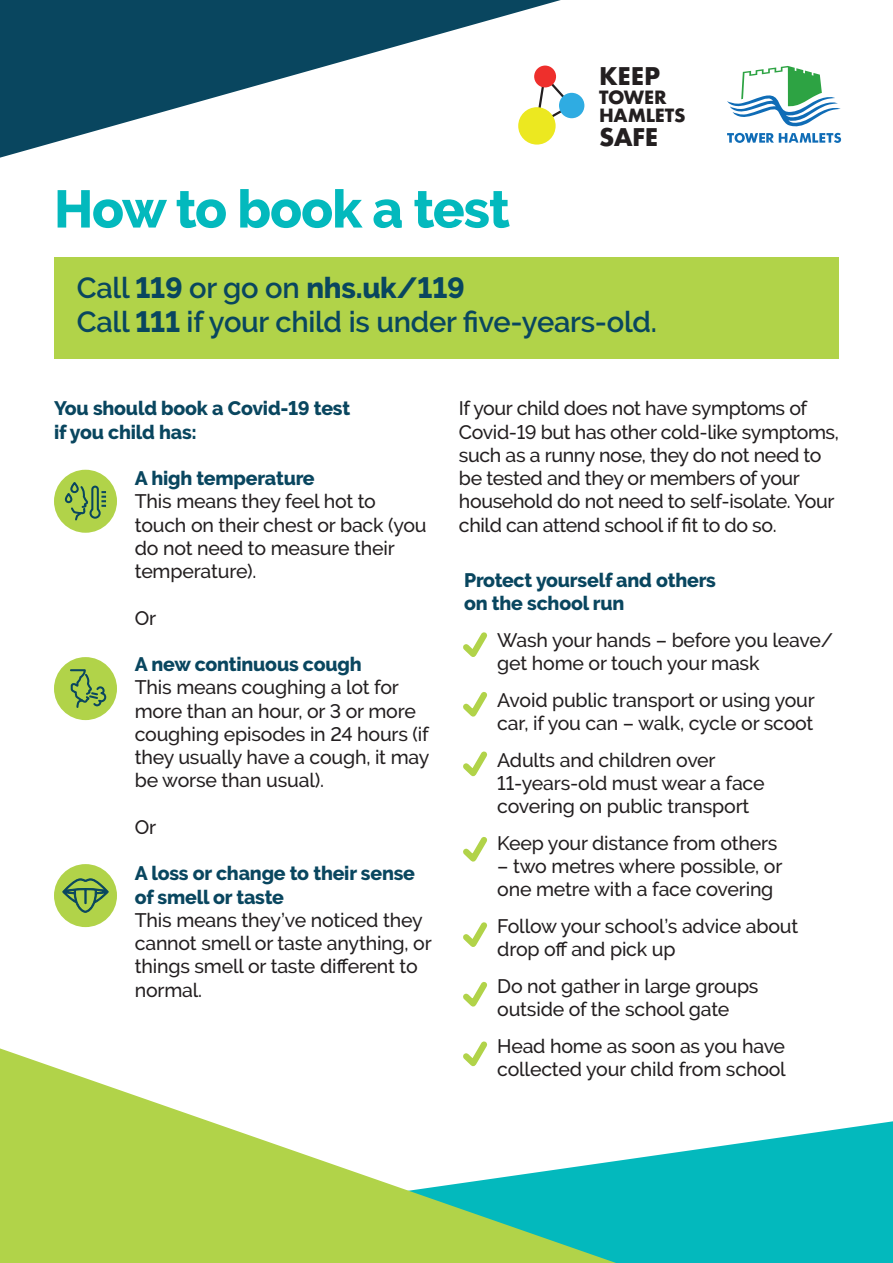
<style>
.page{position:relative;width:893px;height:1263px;background:#fff}
.page>*{position:absolute;margin:0;border:0;box-sizing:border-box;transform-origin:0 0}
.t1{font:800 52.65px "Raleway";letter-spacing:-.02em;color:#03b9bd}
.t2{font:600 29.1px/33.2px "Raleway";letter-spacing:-.01em;color:#09465f}
.t3{font:700 23.7px "Futura";letter-spacing:-.02em;color:#231f20}
.t4{font:500 19.5px/23.2px "Raleway";letter-spacing:-.01em;color:#231f20}
.t5{font:800 19.5px/23.2px "Raleway";letter-spacing:-.01em;color:#09465f}
.t6{font:700 17.85px/18px "Futura";letter-spacing:-.02em;color:#231f20}
.s1{font-weight:800}
</style>
<div class="page">
<svg style="left:727px;top:66px;width:114px;height:77px"></svg>
<svg style="left:616px;top:1121px;width:277px;height:142px;background:#26c2c6"></svg>
<svg style="left:0;top:1048px;width:616px;height:215px;fill:#b1d34c"></svg>
<svg style="left:0;top:0;width:561px;height:158px;fill:#09465f"></svg>
<svg style="left:534px;top:73px;width:40px;height:55px"></svg>
<div style="left:534px;top:66px;width:22px;height:21px;background:#ee2f2c;border-radius:50%"></div>
<div style="left:559px;top:93px;width:25px;height:25px;background:#2face2;border-radius:50%"></div>
<div style="left:518px;top:107px;width:38px;height:38px;background:#ece820;border-radius:50%"></div>
<div style="left:54px;top:257px;width:785px;height:102px;background:#b1d349"></div>
<div style="left:54px;top:864px;width:63px;height:63px;background:#b1d349;border-radius:50%"></div>
<div style="left:54px;top:657px;width:63px;height:63px;background:#b1d349;border-radius:50%"></div>
<div style="left:54px;top:470px;width:63px;height:63px;background:#b1d349;border-radius:50%"></div>
<svg style="left:64px;top:482px;width:42px;height:39px"></svg>
<svg style="left:70px;top:669px;width:37px;height:39px"></svg>
<svg style="left:62px;top:878px;width:47px;height:35px"></svg>
<svg style="left:463px;top:632px;width:25px;height:25px"></svg>
<svg style="left:463px;top:692px;width:24px;height:25px"></svg>
<svg style="left:463px;top:751px;width:25px;height:26px"></svg>
<svg style="left:463px;top:837px;width:24px;height:25px"></svg>
<svg style="left:463px;top:922px;width:25px;height:25px"></svg>
<svg style="left:463px;top:982px;width:24px;height:25px"></svg>
<svg style="left:457px;top:1041px;width:36px;height:32px"></svg>
<h1 class="t1" style="left:54px;top:179px;width:458px">How to book a test</h1>
<p class="t3" style="left:599px;top:59px;width:62px">KEEP</p>
<p class="t6" style="left:599px;top:88px;width:88px">TOWER<br>HAMLETS</p>
<p class="t3" style="left:599px;top:120px;width:61px">SAFE</p>
<h2 class="t2" style="left:77px;top:272px;width:581px">Call <span class="s1">119</span> or go on <span class="s1">nhs.uk/119<br></span>Call <span class="s1">111</span> if your child is under five-years-old.</h2>
<p class="t5" style="left:54px;top:397px;width:298px">You should book a Covid-19 test if you child has:</p>
<p class="t5" style="left:135px;top:467px;width:181px">A high temperature</p>
<p class="t4" style="left:135px;top:490px;width:293px">This means they feel hot to touch on their chest or back (you do not need to measure their temperature).</p>
<p class="t4" style="left:135px;top:606px;width:23px">Or</p>
<p class="t5" style="left:135px;top:653px;width:228px">A new continuous cough</p>
<p class="t4" style="left:135px;top:676px;width:296px">This means coughing a lot for more than an hour, or 3 or more coughing episodes in 24 hours (if they usually have a cough, it may be worse than usual).</p>
<p class="t4" style="left:135px;top:815px;width:23px">Or</p>
<p class="t5" style="left:135px;top:862px;width:282px">A loss or change to their sense of smell or taste</p>
<p class="t4" style="left:135px;top:908px;width:298px">This means they’ve noticed they cannot smell or taste anything, or things smell or taste different to normal.</p>
<p class="t4" style="left:459px;top:397px;width:382px">If your child does not have symptoms of Covid-19 but has other cold-like symptoms, such as a runny nose, they do not need to be tested and they or members of your household do not need to self-isolate. Your child can attend school if fit to do so.</p>
<p class="t5" style="left:464px;top:568px;width:253px">Protect yourself and others on the school run</p>
<p class="t4" style="left:497px;top:628px;width:337px">Wash your hands – before you leave/ get home or touch your mask</p>
<p class="t4" style="left:497px;top:688px;width:319px">Avoid public transport or using your car, if you can – walk, cycle or scoot</p>
<p class="t4" style="left:497px;top:748px;width:269px">Adults and children over<br>11-years-old must wear a face covering on public transport</p>
<p class="t4" style="left:497px;top:831px;width:282px">Keep your distance from others</p>
<p class="t4" style="left:497px;top:854px;width:287px">– two metres where possible, or one metre with a face covering</p>
<p class="t4" style="left:497px;top:914px;width:302px">Follow your school’s advice about drop off and pick up</p>
<p class="t4" style="left:497px;top:974px;width:263px">Do not gather in large groups outside of the school gate</p>
<p class="t4" style="left:497px;top:1034px;width:290px">Head home as soon as you have collected your child from school</p>
</div>
